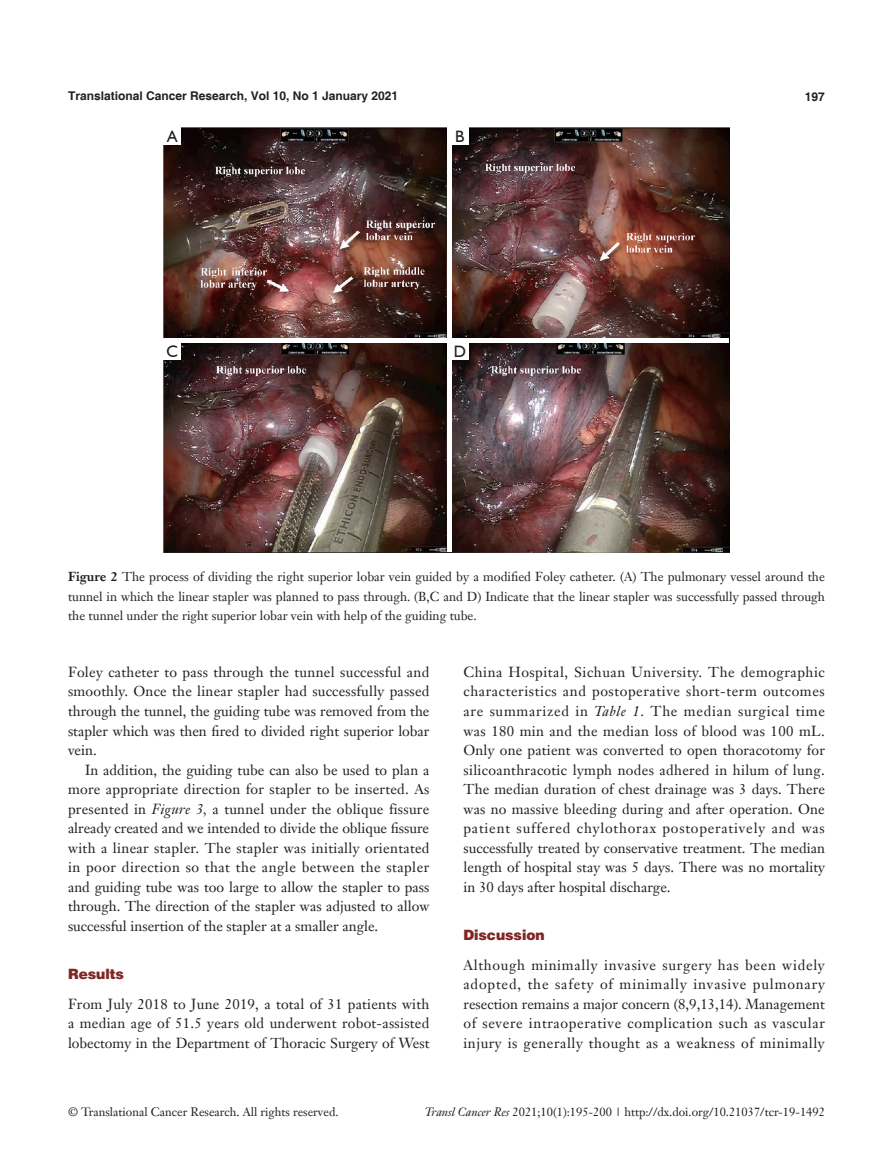
<style>
.page{position:relative;width:893px;height:1170px;background:#fff}
.page>*{position:absolute;margin:0;border:0;box-sizing:border-box;transform-origin:0 0}
.一级标题正体{font:16.5px "Humanist 521 BT";color:#231f20}
.t1{font:14.25px/19.5px "Janson Text LT";color:#231f20;text-align:justify}
.t2{font:900 14.25px "Helvetica";color:#812627}
.t3{font:12.75px/19.5px "Janson Text LT";color:#231f20;text-align:justify}
.t4{font:12px "Janson Text LT";color:#231f20}
.t5{font:700 12px "Helvetica";color:#231f20}
.s1{font-weight:700}
.s2{font-style:italic}
</style>
<div class="page">
<img style="left:164px;top:128px;width:565px;height:424px">
<div style="left:164px;top:128px;width:17px;height:17px;background:#fff"></div>
<div style="left:452px;top:128px;width:17px;height:17px;background:#fff"></div>
<div style="left:164px;top:342px;width:17px;height:17px;background:#fff"></div>
<div style="left:452px;top:342px;width:17px;height:17px;background:#fff"></div>
<hr style="left:164px;top:338px;width:565px;height:4px;background:#fff">
<div style="left:447px;top:128px;width:5px;height:424px;background:#fff"></div>
<p class="t5" style="left:68px;top:88px;width:332px">Translational Cancer Research, Vol 10, No 1 January 2021</p>
<p class="t5" style="left:805px;top:89px;width:22px">197</p>
<p class="一级标题正体" style="left:167px;top:126px;width:12px">A</p>
<p class="一级标题正体" style="left:455px;top:126px;width:11px">B</p>
<p class="一级标题正体" style="left:166px;top:341px;width:13px">C</p>
<p class="一级标题正体" style="left:454px;top:341px;width:14px">D</p>
<p class="t3" style="left:68px;top:567px;width:758px"><span class="s1">Figure 2</span> The process of dividing the right superior lobar vein guided by a modified Foley catheter. (A) The pulmonary vessel around the tunnel in which the linear stapler was planned to pass through. (B,C and D) Indicate that the linear stapler was successfully passed through the tunnel under the right superior lobar vein with help of the guiding tube.</p>
<p class="t1" style="left:68px;top:662px;width:363px">Foley catheter to pass through the tunnel successful and smoothly. Once the linear stapler had successfully passed through the tunnel, the guiding tube was removed from the stapler which was then fired to divided right superior lobar vein.</p>
<p class="t1" style="left:68px;top:759px;width:363px;text-indent:17px">In addition, the guiding tube can also be used to plan a more appropriate direction for stapler to be inserted. As presented in <span class="s2">Figure 3,</span> a tunnel under the oblique fissure already created and we intended to divide the oblique fissure with a linear stapler. The stapler was initially orientated in poor direction so that the angle between the stapler and guiding tube was too large to allow the stapler to pass through. The direction of the stapler was adjusted to allow successful insertion of the stapler at a smaller angle.</p>
<p class="t2" style="left:68px;top:965px;width:58px">Results</p>
<p class="t1" style="left:68px;top:993px;width:363px">From July 2018 to June 2019, a total of 31 patients with a median age of 51.5 years old underwent robot-assisted lobectomy in the Department of Thoracic Surgery of West</p>
<p class="t1" style="left:463px;top:662px;width:363px">China Hospital, Sichuan University. The demographic characteristics and postoperative short-term outcomes are summarized in <span class="s2">Table 1</span>. The median surgical time was 180 min and the median loss of blood was 100 mL.<br>Only one patient was converted to open thoracotomy for silicoanthracotic lymph nodes adhered in hilum of lung.<br>The median duration of chest drainage was 3 days. There was no massive bleeding during and after operation. One patient suffered chylothorax postoperatively and was successfully treated by conservative treatment. The median length of hospital stay was 5 days. There was no mortality in 30 days after hospital discharge.</p>
<p class="t2" style="left:463px;top:926px;width:83px">Discussion</p>
<p class="t1" style="left:463px;top:954px;width:363px">Although minimally invasive surgery has been widely adopted, the safety of minimally invasive pulmonary resection remains a major concern (8,9,13,14). Management of severe intraoperative complication such as vascular injury is generally thought as a weakness of minimally</p>
<p class="t4" style="left:68px;top:1104px;width:272px">© Translational Cancer Research. All rights reserved.</p>
<p class="t4" style="left:425px;top:1104px;width:402px"><span class="s2">Transl Cancer Res</span> 2021;10(1):195-200 | http://dx.doi.org/10.21037/tcr-19-1492</p>
</div>
